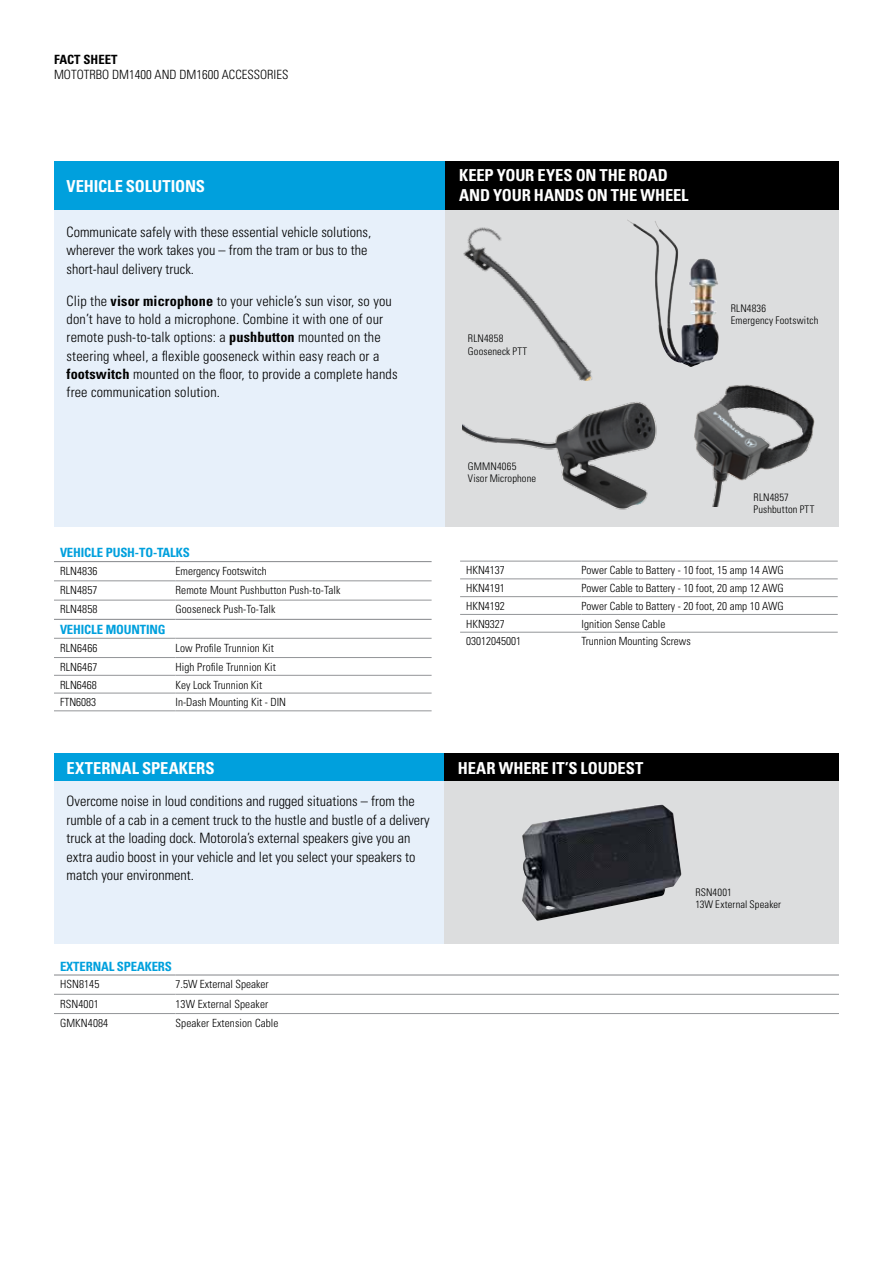
<style>
.page{position:relative;width:893px;height:1263px;background:#fff}
.page>*{position:absolute;margin:0;border:0;box-sizing:border-box;transform-origin:0 0}
.t1{font:700 condensed 16.5px/19.5px "Univers";letter-spacing:-.01em;color:#fff}
.t2{font:700 condensed 16.5px "Univers";letter-spacing:.01em;color:#fff}
.t3{font:300 condensed 14.25px/18.3px "Univers";color:#000}
.t4{font:700 condensed 12.75px "Univers";letter-spacing:-.01em;color:#00a0dd}
.t5{font:300 condensed 12.75px "Univers";color:#000}
.t6{font:700 condensed 12.75px "Univers";color:#000}
.t7{font:300 condensed 11.25px "Univers";color:#000}
.t8{font:300 condensed 10.5px/12.6px "Univers";letter-spacing:.015em;color:#000}
.s1{font-weight:700}
</style>
<div class="page">
<div style="left:54px;top:188px;width:405px;height:339px;background:#e7f0fa"></div>
<div style="left:446px;top:188px;width:393px;height:339px;background:#dcddde"></div>
<img style="left:463px;top:402px;width:194px;height:108px">
<img style="left:694px;top:384px;width:121px;height:123px">
<img style="left:627px;top:219px;width:92px;height:148px">
<img style="left:463px;top:227px;width:129px;height:154px">
<div style="left:54px;top:754px;width:406px;height:189px;background:#e7f0fa"></div>
<div style="left:444px;top:754px;width:395px;height:189px;background:#dcddde"></div>
<hr style="left:54px;top:994px;width:122px;height:1px;background:#939598">
<hr style="left:176px;top:994px;width:663px;height:1px;background:#939598">
<hr style="left:54px;top:1013px;width:122px;height:1px;background:#939598">
<hr style="left:176px;top:1013px;width:663px;height:1px;background:#939598">
<hr style="left:54px;top:974px;width:122px;height:1px;background:#939598">
<hr style="left:176px;top:974px;width:663px;height:1px;background:#939598">
<div style="left:54px;top:754px;width:405px;height:27px;background:#00a0dd"></div>
<div style="left:444px;top:754px;width:395px;height:27px;background:#000"></div>
<hr style="left:54px;top:638px;width:122px;height:1px;background:#939598">
<hr style="left:176px;top:638px;width:256px;height:1px;background:#939598">
<hr style="left:54px;top:580px;width:122px;height:1px;background:#939598">
<hr style="left:176px;top:580px;width:256px;height:1px;background:#939598">
<hr style="left:54px;top:600px;width:122px;height:1px;background:#939598">
<hr style="left:176px;top:600px;width:256px;height:1px;background:#939598">
<hr style="left:54px;top:657px;width:122px;height:1px;background:#939598">
<hr style="left:176px;top:657px;width:256px;height:1px;background:#939598">
<hr style="left:54px;top:675px;width:122px;height:1px;background:#939598">
<hr style="left:176px;top:675px;width:256px;height:1px;background:#939598">
<hr style="left:54px;top:693px;width:122px;height:1px;background:#939598">
<hr style="left:176px;top:693px;width:256px;height:1px;background:#939598">
<hr style="left:54px;top:710px;width:122px;height:1px;background:#939598">
<hr style="left:176px;top:710px;width:256px;height:1px;background:#939598">
<hr style="left:54px;top:619px;width:122px;height:1px;background:#939598">
<hr style="left:176px;top:619px;width:256px;height:1px;background:#939598">
<hr style="left:54px;top:561px;width:122px;height:1px;background:#939598">
<hr style="left:176px;top:561px;width:256px;height:1px;background:#939598">
<hr style="left:460px;top:561px;width:122px;height:1px;background:#939598">
<hr style="left:582px;top:561px;width:256px;height:1px;background:#939598">
<hr style="left:460px;top:579px;width:122px;height:1px;background:#939598">
<hr style="left:582px;top:579px;width:256px;height:1px;background:#939598">
<hr style="left:460px;top:596px;width:122px;height:1px;background:#939598">
<hr style="left:582px;top:596px;width:256px;height:1px;background:#939598">
<hr style="left:460px;top:614px;width:122px;height:1px;background:#939598">
<hr style="left:582px;top:614px;width:256px;height:1px;background:#939598">
<hr style="left:460px;top:632px;width:122px;height:1px;background:#939598">
<hr style="left:582px;top:632px;width:256px;height:1px;background:#939598">
<div style="left:54px;top:161px;width:405px;height:49px;background:#00a0dd"></div>
<div style="left:446px;top:161px;width:393px;height:49px;background:#000"></div>
<img style="left:522px;top:804px;width:159px;height:117px">
<p class="t6" style="left:54px;top:52px;width:65px">FACT SHEET</p>
<p class="t5" style="left:54px;top:67px;width:236px">MOTOTRBO DM1400 AND DM1600 accessor ies</p>
<p class="t1" style="left:67px;top:177px;width:36px">VEHICLE</p>
<p class="t1" style="left:126px;top:177px;width:70px">SOLUTIONS</p>
<p class="t3" style="left:67px;top:223px;width:306px">Communicate safely with these essential vehicle solutions, wherever the work takes you – from the tram or bus to the short-haul delivery truck.</p>
<p class="t3" style="left:67px;top:291px;width:332px">Clip the <span class="s1">VISOR MICROPHONE</span> to your vehicle’s sun visor, so you don’t have to hold a microphone. Combine it with one of our remote push-to-talk options: a <span class="s1">PUSHBUTTON</span> mounted on the steering wheel, a flexible gooseneck within easy reach or a <span class="s1">FOOTSWITCH</span> mounted on the floor, to provide a complete hands free communication solution.</p>
<p class="t4" style="left:60px;top:545px;width:131px">VEHICLE PUSH-TO-TALKS</p>
<p class="t7" style="left:60px;top:564px;width:39px">RLN4836</p>
<p class="t7" style="left:176px;top:564px;width:93px">Emergency Footswitch</p>
<p class="t7" style="left:60px;top:583px;width:39px">RLN4857</p>
<p class="t7" style="left:176px;top:583px;width:166px">Remote Mount Pushbutton Push-to-Talk</p>
<p class="t7" style="left:60px;top:603px;width:39px">RLN4858</p>
<p class="t7" style="left:176px;top:603px;width:102px">Gooseneck Push-To-Talk</p>
<p class="t4" style="left:60px;top:621px;width:106px">VEHICLE MOUNTING</p>
<p class="t7" style="left:60px;top:641px;width:39px">RLN6466</p>
<p class="t7" style="left:176px;top:641px;width:100px">Low Profile Trunnion Kit</p>
<p class="t7" style="left:60px;top:660px;width:39px">RLN6467</p>
<p class="t7" style="left:176px;top:660px;width:102px">High Profile Trunnion Kit</p>
<p class="t7" style="left:60px;top:678px;width:38px">RLN6468</p>
<p class="t7" style="left:176px;top:678px;width:88px">Key Lock Trunnion Kit</p>
<p class="t7" style="left:60px;top:696px;width:38px">FTN6083</p>
<p class="t7" style="left:176px;top:696px;width:112px">In-Dash Mounting Kit - DIN</p>
<p class="t1" style="left:459px;top:165px;width:215px">KEEP YOUR EYES ON THE ROAD<br>AND YOUR HANDS ON THE WHEEL</p>
<p class="t8" style="left:468px;top:332px;width:61px">RLN4858<br>Gooseneck PTT</p>
<p class="t8" style="left:468px;top:459px;width:70px">GMMN4065<br>Visor Microphone</p>
<p class="t8" style="left:731px;top:301px;width:89px">RLN4836<br>Emergency Footswitch</p>
<p class="t8" style="left:754px;top:490px;width:62px">RLN4857<br>Pushbutton PTT</p>
<p class="t7" style="left:466px;top:564px;width:40px">HKN4137</p>
<p class="t7" style="left:582px;top:564px;width:204px">Power Cable to Battery - 10 foot, 15 amp 14 AWG</p>
<p class="t7" style="left:466px;top:581px;width:40px">HKN4191</p>
<p class="t7" style="left:582px;top:581px;width:204px">Power Cable to Battery - 10 foot, 20 amp 12 AWG</p>
<p class="t7" style="left:466px;top:599px;width:40px">HKN4192</p>
<p class="t7" style="left:582px;top:599px;width:204px">Power Cable to Battery - 20 foot, 20 amp 10 AWG</p>
<p class="t7" style="left:466px;top:617px;width:40px">HKN9327</p>
<p class="t7" style="left:582px;top:617px;width:85px">Ignition Sense Cable</p>
<p class="t7" style="left:466px;top:635px;width:56px">03012045001</p>
<p class="t7" style="left:582px;top:635px;width:111px">Trunnion Mounting Screws</p>
<p class="t2" style="left:67px;top:757px;width:149px">EXTERNAL SPEAKERS</p>
<p class="t1" style="left:458px;top:758px;width:187px">HEAR WHERE IT’S LOUDEST</p>
<p class="t3" style="left:67px;top:792px;width:365px">Overcome noise in loud conditions and rugged situations – from the rumble of a cab in a cement truck to the hustle and bustle of a delivery truck at the loading dock. Motorola’s external speakers give you an extra audio boost in your vehicle and let you select your speakers to match your environment.</p>
<p class="t4" style="left:60px;top:958px;width:114px">EXTERNAL SPEAKERS</p>
<p class="t7" style="left:60px;top:977px;width:41px">HSN8145</p>
<p class="t7" style="left:176px;top:977px;width:95px">7.5W External Speaker</p>
<p class="t7" style="left:60px;top:997px;width:40px">RSN4001</p>
<p class="t7" style="left:176px;top:997px;width:94px">13W External Speaker</p>
<p class="t7" style="left:60px;top:1016px;width:50px">GMKN4084</p>
<p class="t7" style="left:176px;top:1016px;width:105px">Speaker Extension Cable</p>
<p class="t8" style="left:695px;top:885px;width:87px">RSN4001<br>13W External Speaker</p>
</div>
